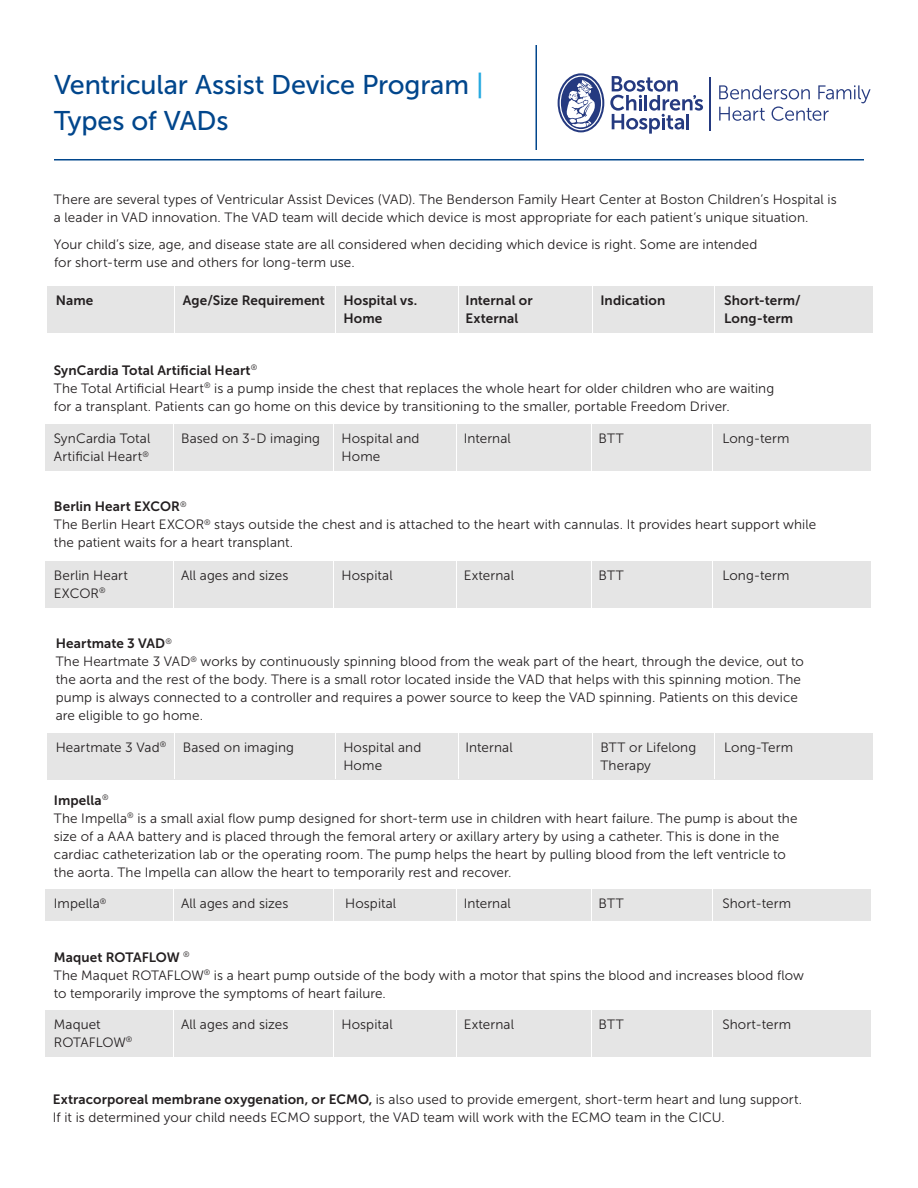
<style>
.page{position:relative;width:918px;height:1188px;background:#fff}
.page>*{position:absolute;margin:0;border:0;box-sizing:border-box;transform-origin:0 0}
.t1{font:27px/36px "Museo Sans 500";letter-spacing:-.005em;color:#01468c}
.t2{font:13.5px/18px "Museo Sans 300";letter-spacing:.005em;color:#231f20}
.t3{font:13.5px/18px "Museo Sans 700";letter-spacing:.01em;color:#231f20}
.s1{color:#26a9e0}
.s2{font-family:"Museo Sans 700"}
</style>
<div class="page">
<hr style="left:536px;top:45px;width:1px;height:105px;background:#01468c">
<hr style="left:54px;top:159px;width:810px;height:1px;background:#01468c">
<div style="left:47px;top:733px;width:826px;height:46px;background:#e5e5e5"></div>
<hr style="left:175px;top:730px;width:1px;height:49px;background:#fff">
<hr style="left:335px;top:730px;width:1px;height:49px;background:#fff">
<hr style="left:458px;top:730px;width:1px;height:49px;background:#fff">
<hr style="left:592px;top:730px;width:1px;height:49px;background:#fff">
<hr style="left:714px;top:730px;width:1px;height:49px;background:#fff">
<div style="left:45px;top:425px;width:826px;height:46px;background:#e5e5e5"></div>
<hr style="left:173px;top:422px;width:1px;height:63px;background:#fff">
<hr style="left:333px;top:422px;width:1px;height:63px;background:#fff">
<hr style="left:456px;top:422px;width:1px;height:63px;background:#fff">
<hr style="left:591px;top:422px;width:1px;height:63px;background:#fff">
<hr style="left:712px;top:422px;width:1px;height:63px;background:#fff">
<div style="left:45px;top:561px;width:826px;height:46px;background:#e5e5e5"></div>
<hr style="left:173px;top:559px;width:1px;height:62px;background:#fff">
<hr style="left:333px;top:559px;width:1px;height:62px;background:#fff">
<hr style="left:456px;top:559px;width:1px;height:62px;background:#fff">
<hr style="left:591px;top:559px;width:1px;height:62px;background:#fff">
<hr style="left:712px;top:559px;width:1px;height:62px;background:#fff">
<div style="left:45px;top:1010px;width:826px;height:47px;background:#e5e5e5"></div>
<hr style="left:173px;top:1008px;width:1px;height:62px;background:#fff">
<hr style="left:333px;top:1008px;width:1px;height:62px;background:#fff">
<hr style="left:456px;top:1008px;width:1px;height:62px;background:#fff">
<hr style="left:591px;top:1008px;width:1px;height:62px;background:#fff">
<hr style="left:712px;top:1008px;width:1px;height:62px;background:#fff">
<div style="left:45px;top:890px;width:826px;height:31px;background:#e5e5e5"></div>
<hr style="left:173px;top:887px;width:1px;height:49px;background:#fff">
<hr style="left:333px;top:887px;width:1px;height:49px;background:#fff">
<hr style="left:456px;top:887px;width:1px;height:49px;background:#fff">
<hr style="left:591px;top:887px;width:1px;height:49px;background:#fff">
<hr style="left:712px;top:887px;width:1px;height:49px;background:#fff">
<svg style="left:558px;top:73px;width:46px;height:59px"></svg>
<svg style="left:560px;top:75px;width:42px;height:55px"></svg>
<svg style="left:610px;top:76px;width:93px;height:58px"></svg>
<svg style="left:719px;top:85px;width:152px;height:36px"></svg>
<hr style="left:709px;top:77px;width:1px;height:53px;background:#253a80">
<div style="left:47px;top:287px;width:826px;height:46px;background:#e5e5e5"></div>
<hr style="left:174px;top:284px;width:1px;height:63px;background:#fff">
<hr style="left:335px;top:284px;width:1px;height:63px;background:#fff">
<hr style="left:458px;top:284px;width:1px;height:63px;background:#fff">
<hr style="left:592px;top:284px;width:1px;height:63px;background:#fff">
<hr style="left:714px;top:284px;width:1px;height:63px;background:#fff">
<h1 class="t1" style="left:54px;top:66px;width:431px">Ventricular Assist Device Program <span class="s1">|<br></span>Types of VADs</h1>
<p class="t2" style="left:54px;top:190px;width:784px">There are several types of Ventricular Assist Devices (VAD). The Benderson Family Heart Center at Boston Children’s Hospital is a leader in VAD innovation. The VAD team will decide which device is most appropriate for each patient’s unique situation.</p>
<p class="t2" style="left:54px;top:235px;width:705px">Your child’s size, age, and disease state are all considered when deciding which device is right. Some are intended for short-term use and others for long-term use.</p>
<p class="t3" style="left:56px;top:292px;width:39px">Name</p>
<p class="t3" style="left:183px;top:292px;width:144px">Age/Size Requirement</p>
<p class="t3" style="left:343px;top:292px;width:75px">Hospital vs.<br>Home</p>
<p class="t3" style="left:465px;top:292px;width:69px">Internal or<br>External</p>
<p class="t3" style="left:600px;top:292px;width:67px">Indication</p>
<p class="t3" style="left:724px;top:292px;width:78px">Short-term/<br>Long-term</p>
<p class="t3" style="left:54px;top:361px;width:205px">SynCardia Total Artificial Heart<sup>®</sup></p>
<p class="t2" style="left:54px;top:379px;width:722px">The Total Artificial Heart<sup>®</sup> is a pump inside the chest that replaces the whole heart for older children who are waiting for a transplant. Patients can go home on this device by transitioning to the smaller, portable Freedom Driver.</p>
<p class="t2" style="left:54px;top:430px;width:98px">SynCardia Total<br>Artificial Heart<sup>®</sup></p>
<p class="t2" style="left:181px;top:430px;width:141px">Based on 3-D imaging</p>
<p class="t2" style="left:342px;top:430px;width:79px">Hospital and<br>Home</p>
<p class="t2" style="left:464px;top:430px;width:49px">Internal</p>
<p class="t2" style="left:599px;top:430px;width:27px">BTT</p>
<p class="t2" style="left:722px;top:430px;width:69px">Long-term</p>
<p class="t3" style="left:54px;top:497px;width:134px">Berlin Heart EXCOR<sup>®</sup></p>
<p class="t2" style="left:54px;top:516px;width:764px">The Berlin Heart EXCOR<sup>®</sup> stays outside the chest and is attached to the heart with cannulas. It provides heart support while the patient waits for a heart transplant.</p>
<p class="t2" style="left:54px;top:566px;width:76px">Berlin Heart<br>EXCOR<sup>®</sup></p>
<p class="t2" style="left:181px;top:566px;width:109px">All ages and sizes</p>
<p class="t2" style="left:342px;top:566px;width:53px">Hospital</p>
<p class="t2" style="left:464px;top:566px;width:52px">External</p>
<p class="t2" style="left:599px;top:566px;width:27px">BTT</p>
<p class="t2" style="left:722px;top:566px;width:69px">Long-term</p>
<p class="t3" style="left:56px;top:634px;width:118px">Heartmate 3 VAD<sup>®</sup></p>
<p class="t2" style="left:56px;top:653px;width:750px">The Heartmate 3 VAD<sup>®</sup> works by continuously spinning blood from the weak part of the heart, through the device, out to the aorta and the rest of the body. There is a small rotor located inside the VAD that helps with this spinning motion. The pump is always connected to a controller and requires a power source to keep the VAD spinning. Patients on this device are eligible to go home.</p>
<p class="t2" style="left:56px;top:738px;width:240px">Heartmate 3 Vad<sup>®</sup> Based on imaging</p>
<p class="t2" style="left:343px;top:738px;width:79px">Hospital and<br>Home</p>
<p class="t2" style="left:466px;top:738px;width:49px">Internal</p>
<p class="t2" style="left:600px;top:738px;width:97px">BTT or Lifelong<br>Therapy</p>
<p class="t2" style="left:724px;top:738px;width:70px">Long-Term</p>
<p class="t3" style="left:54px;top:791px;width:56px">Impella<sup>®</sup></p>
<p class="t2" style="left:54px;top:809px;width:745px">The Impella<sup>®</sup> is a small axial flow pump designed for short-term use in children with heart failure. The pump is about the size of a AAA battery and is placed through the femoral artery or axillary artery by using a catheter. This is done in the cardiac catheterization lab or the operating room. The pump helps the heart by pulling blood from the left ventricle to the aorta. The Impella can allow the heart to temporarily rest and recover.</p>
<p class="t2" style="left:54px;top:895px;width:54px">Impella<sup>®</sup></p>
<p class="t2" style="left:181px;top:895px;width:109px">All ages and sizes</p>
<p class="t2" style="left:345px;top:895px;width:53px">Hospital</p>
<p class="t2" style="left:464px;top:895px;width:49px">Internal</p>
<p class="t2" style="left:599px;top:895px;width:27px">BTT</p>
<p class="t2" style="left:722px;top:895px;width:70px">Short-term</p>
<p class="t3" style="left:54px;top:948px;width:137px">Maquet ROTAFLOW <sup>®</sup></p>
<p class="t2" style="left:54px;top:966px;width:752px">The Maquet ROTAFLOW<sup>®</sup> is a heart pump outside of the body with a motor that spins the blood and increases blood flow to temporarily improve the symptoms of heart failure.</p>
<p class="t2" style="left:54px;top:1015px;width:80px">Maquet<br>ROTAFLOW<sup>®</sup></p>
<p class="t2" style="left:181px;top:1015px;width:109px">All ages and sizes</p>
<p class="t2" style="left:342px;top:1015px;width:53px">Hospital</p>
<p class="t2" style="left:464px;top:1015px;width:52px">External</p>
<p class="t2" style="left:599px;top:1015px;width:27px">BTT</p>
<p class="t2" style="left:722px;top:1015px;width:70px">Short-term</p>
<p class="t2" style="left:53px;top:1091px;width:751px"><span class="s2">Extracorporeal membrane oxygenation, or ECMO,</span> is also used to provide emergent, short-term heart and lung support.<br>If it is determined your child needs ECMO support, the VAD team will work with the ECMO team in the CICU.</p>
</div>
